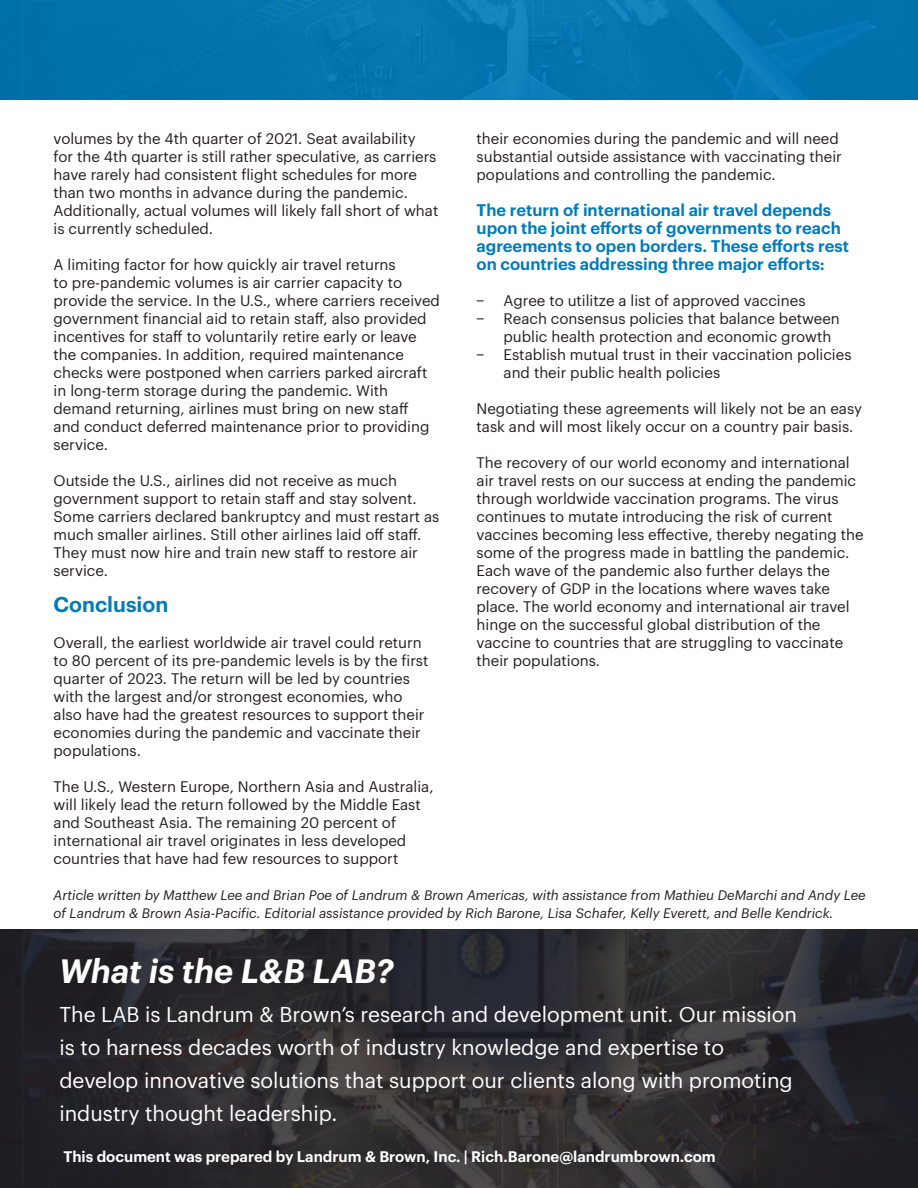
<style>
.page{position:relative;width:918px;height:1188px;background:#fff}
.page>*{position:absolute;margin:0;border:0;box-sizing:border-box;transform-origin:0 0}
.About_Heading{font:italic 600 33px "Graphik";color:#fff}
.About_Description{font:21px/33px "Graphik";color:#fff}
.Body_Type{font:600 21px "Graphik";color:#007bba}
.Body_Type-2{font:600 16.5px/18px "Graphik";color:#007bba}
.Body_Type-3{font:15px/18px "Graphik";color:#231f20}
.About_ByLine{font:600 15px "Graphik";color:#fff}
.Body_Type-4{font:italic 13.5px/18px "Graphik";color:#231f20}
</style>
<div class="page">
<svg style="left:0;top:0;width:918px;height:100px;background:#0574ae"></svg>
<svg style="left:0;top:930px;width:918px;height:258px;background:#2b2a2e"></svg>
<p class="Body_Type-3" style="left:54px;top:128px;width:386px">volumes by the 4th quarter of 2021. Seat availability for the 4th quarter is still rather speculative, as carriers have rarely had consistent flight schedules for more than two months in advance during the pandemic.<br>Additionally, actual volumes will likely fall short of what is currently scheduled.</p>
<p class="Body_Type-3" style="left:54px;top:254px;width:388px">A limiting factor for how quickly air travel returns<br>to pre-pandemic volumes is air carrier capacity to provide the service. In the U.S., where carriers received government financial aid to retain staff, also provided incentives for staff to voluntarily retire early or leave the companies. In addition, required maintenance checks were postponed when carriers parked aircraft in long-term storage during the pandemic. With demand returning, airlines must bring on new staff<br>and conduct deferred maintenance prior to providing service.</p>
<p class="Body_Type-3" style="left:54px;top:470px;width:387px">Outside the U.S., airlines did not receive as much government support to retain staff and stay solvent.<br>Some carriers declared bankruptcy and must restart as much smaller airlines. Still other airlines laid off staff.<br>They must now hire and train new staff to restore air service.</p>
<p class="Body_Type" style="left:54px;top:588px;width:116px">Conclusion</p>
<p class="Body_Type-3" style="left:54px;top:632px;width:376px">Overall, the earliest worldwide air travel could return to 80 percent of its pre-pandemic levels is by the first quarter of 2023. The return will be led by countries with the largest and/or strongest economies, who also have had the greatest resources to support their economies during the pandemic and vaccinate their populations.</p>
<p class="Body_Type-3" style="left:54px;top:776px;width:382px">The U.S., Western Europe, Northern Asia and Australia, will likely lead the return followed by the Middle East and Southeast Asia. The remaining 20 percent of international air travel originates in less developed countries that have had few resources to support</p>
<p class="Body_Type-3" style="left:477px;top:128px;width:367px">their economies during the pandemic and will need substantial outside assistance with vaccinating their populations and controlling the pandemic.</p>
<p class="Body_Type-2" style="left:477px;top:200px;width:374px">The return of international air travel depends upon the joint efforts of governments to reach agreements to open borders. These efforts rest on countries addressing three major efforts:</p>
<p class="Body_Type-3" style="left:477px;top:290px;width:9px">−</p>
<p class="Body_Type-3" style="left:504px;top:290px;width:303px">Agree to utilitze a list of approved vaccines</p>
<p class="Body_Type-3" style="left:477px;top:308px;width:9px">−</p>
<p class="Body_Type-3" style="left:504px;top:308px;width:338px">Reach consensus policies that balance between public health protection and economic growth</p>
<p class="Body_Type-3" style="left:477px;top:344px;width:9px">−</p>
<p class="Body_Type-3" style="left:504px;top:344px;width:349px">Establish mutual trust in their vaccination policies and their public health policies</p>
<p class="Body_Type-3" style="left:477px;top:398px;width:387px">Negotiating these agreements will likely not be an easy task and will most likely occur on a country pair basis.</p>
<p class="Body_Type-3" style="left:477px;top:452px;width:389px">The recovery of our world economy and international air travel rests on our success at ending the pandemic through worldwide vaccination programs. The virus continues to mutate introducing the risk of current vaccines becoming less effective, thereby negating the some of the progress made in battling the pandemic.<br>Each wave of the pandemic also further delays the recovery of GDP in the locations where waves take place. The world economy and international air travel hinge on the successful global distribution of the vaccine to countries that are struggling to vaccinate their populations.</p>
<p class="Body_Type-4" style="left:54px;top:885px;width:814px">Article written by Matthew Lee and Brian Poe of Landrum &amp; Brown Americas, with assistance from Mathieu DeMarchi and Andy Lee of Landrum &amp; Brown Asia-Pacific. Editorial assistance provided by Rich Barone, Lisa Schafer, Kelly Everett, and Belle Kendrick.</p>
<p class="About_Heading" style="left:59px;top:946px;width:336px">What is the L&amp;B LAB?</p>
<p class="About_Description" style="left:59px;top:996px;width:739px">The LAB is Landrum &amp; Brown’s research and development unit. Our mission is to harness decades worth of industry knowledge and expertise to develop innovative solutions that support our clients along with promoting industry thought leadership.</p>
<p class="About_ByLine" style="left:63px;top:1145px;width:654px">This document was prepared by Landrum &amp; Brown, Inc. | Rich.Barone@landrumbrown.com</p>
</div>
